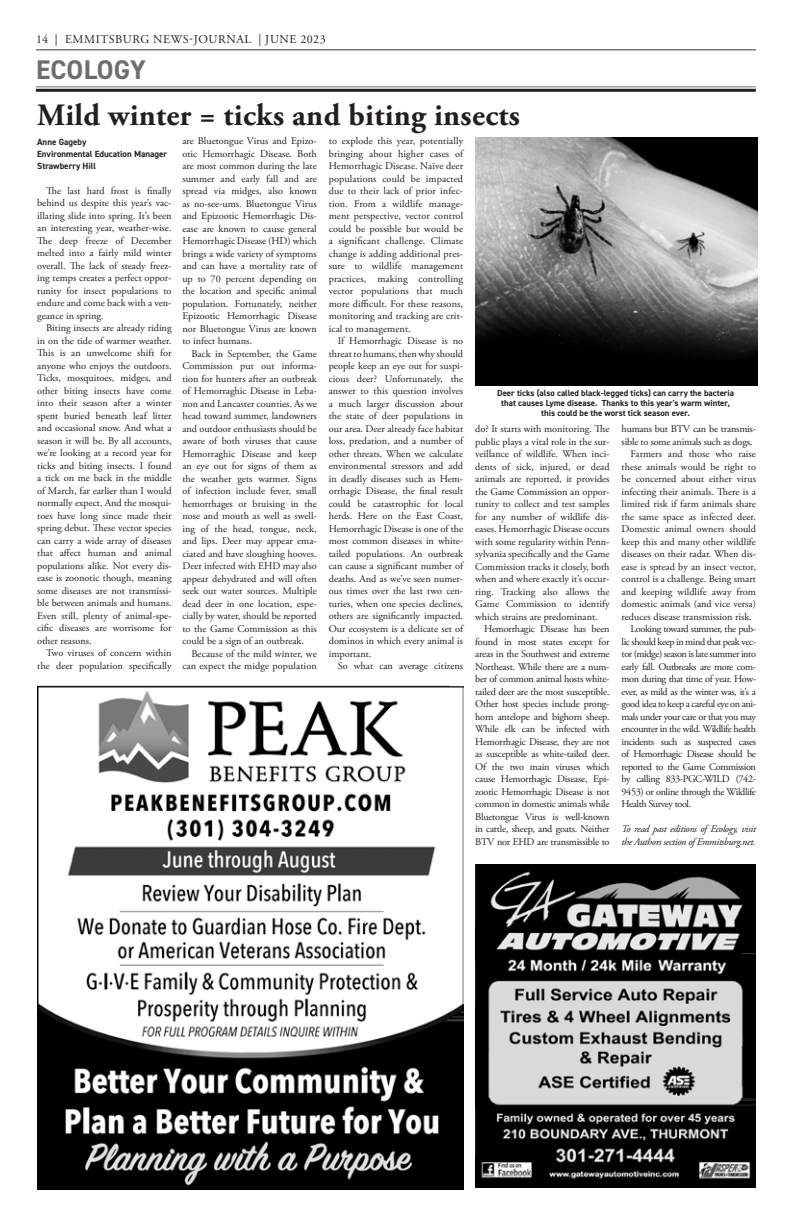
<style>
.page{position:relative;width:792px;height:1224px;background:#fff}
.page>*{position:absolute;margin:0;border:0;box-sizing:border-box;transform-origin:0 0}
.t1{font:700 31px "Adobe Garamond Pro";letter-spacing:.01em;color:#231f20}
.t2{font:700 27px "DIN2014";letter-spacing:.005em;color:#6c6d70}
.t3{font:12px "Adobe Garamond Pro";letter-spacing:.05em;color:#231f20}
.body{font:10.2px/12.5px "Adobe Garamond Pro";color:#231f20;text-align:justify}
.body-2{font:italic 10.2px/12.5px "Adobe Garamond Pro";letter-spacing:-.03em;color:#231f20}
.body-3{font:10.2px/12.5px "Adobe Garamond Pro";letter-spacing:-.02em;color:#231f20}
.author{font:700 9px "DIN2014";color:#231f20}
.t4{font:700 8.8px "DIN2014";color:#231f20}
</style>
<div class="page">
<hr style="left:36px;top:49px;width:720px;height:1px;background:#6c6d70">
<hr style="left:36px;top:86px;width:720px;height:1px;background:#6c6d70">
<hr style="left:36px;top:89px;width:720px;height:3px;background:#231f20">
<img style="left:37px;top:686px;width:426px;height:504px">
<img style="left:475px;top:864px;width:280px;height:324px">
<img style="left:475px;top:138px;width:282px;height:247px">
<p class="t3" style="left:36px;top:32px;width:291px">14 | EMMITSBURG NEWS-JOURNAL | JUNE 2023</p>
<p class="t2" style="left:36px;top:51px;width:111px">ECOLOGY</p>
<p class="t1" style="left:37px;top:97px;width:484px">Mild winter = ticks and biting insects</p>
<p class="author" style="left:37px;top:136px;width:51px">Anne Gageby</p>
<p class="author" style="left:37px;top:148px;width:132px">Environmental Education Manager</p>
<p class="author" style="left:37px;top:160px;width:60px">Strawberry Hill</p>
<p class="body" style="left:37px;top:184px;width:136px;text-indent:9px">The last hard frost is finally behind us despite this year’s vac&shy;illating slide into spring. It’s been an interesting year, weather-wise.<br>The deep freeze of December melted into a fairly mild winter overall. The lack of steady freez&shy;ing temps creates a perfect oppor&shy;tunity for insect populations to endure and come back with a ven&shy;geance in spring.</p>
<p class="body" style="left:37px;top:322px;width:136px;text-indent:9px">Biting insects are already riding in on the tide of warmer weather.<br>This is an unwelcome shift for anyone who enjoys the outdoors.<br>Ticks, mosquitoes, midges, and other biting insects have come into their season after a winter spent buried beneath leaf litter and occasional snow. And what a season it will be. By all accounts, we’re looking at a record year for ticks and biting insects. I found a tick on me back in the middle of March, far earlier than I would normally expect. And the mosqui&shy;toes have long since made their spring debut. These vector species can carry a wide array of diseases that affect human and animal populations alike. Not every dis&shy;ease is zoonotic though, meaning some diseases are not transmissi&shy;ble between animals and humans.<br>Even still, plenty of animal-spe&shy;cific diseases are worrisome for other reasons.</p>
<p class="body" style="left:37px;top:647px;width:136px;text-align:right">Two viruses of concern within the deer population specifically</p>
<p class="body" style="left:182px;top:135px;width:136px">are Bluetongue Virus and Epizo&shy;otic Hemorrhagic Disease. Both are most common during the late summer and early fall and are spread via midges, also known as no-see-ums. Bluetongue Virus and Epizootic Hemorrhagic Dis&shy;ease are known to cause general Hemorrhagic Disease (HD) which brings a wide variety of symptoms and can have a mortality rate of up to 70 percent depending on the location and specific animal population. Fortunately, neither Epizootic Hemorrhagic Disease nor Bluetongue Virus are known to infect humans.</p>
<p class="body" style="left:182px;top:348px;width:136px;text-indent:9px">Back in September, the Game Commission put out informa&shy;tion for hunters after an outbreak of Hemorraghic Disease in Leba&shy;non and Lancaster counties. As we head toward summer, landowners and outdoor enthusiasts should be aware of both viruses that cause Hemorraghic Disease and keep an eye out for signs of them as the weather gets warmer. Signs of infection include fever, small hemorrhages or bruising in the nose and mouth as well as swell&shy;ing of the head, tongue, neck, and lips. Deer may appear ema&shy;ciated and have sloughing hooves.<br>Deer infected with EHD may also appear dehydrated and will often seek out water sources. Multiple dead deer in one location, espe&shy;cially by water, should be reported to the Game Commission as this could be a sign of an outbreak.</p>
<p class="body" style="left:182px;top:648px;width:136px;text-align:right">Because of the mild winter, we can expect the midge population</p>
<p class="body" style="left:329px;top:135px;width:136px">to explode this year, potentially bringing about higher cases of Hemorrhagic Disease. Naïve deer populations could be impacted due to their lack of prior infec&shy;tion. From a wildlife manage&shy;ment perspective, vector control could be possible but would be a significant challenge. Climate change is adding additional pres&shy;sure to wildlife management practices, making controlling vector populations that much more difficult. For these reasons, monitoring and tracking are crit&shy;ical to management.</p>
<p class="body" style="left:329px;top:335px;width:136px;text-indent:9px">If Hemorrhagic Disease is no threat to humans, then why should people keep an eye out for suspi&shy;cious deer? Unfortunately, the answer to this question involves a much larger discussion about the state of deer populations in our area. Deer already face habitat loss, predation, and a number of other threats. When we calculate environmental stressors and add in deadly diseases such as Hem&shy;orrhagic Disease, the final result could be catastrophic for local herds. Here on the East Coast, Hemorrhagic Disease is one of the most common diseases in white&shy;tailed populations. An outbreak can cause a significant number of deaths. And as we’ve seen numer&shy;ous times over the last two cen&shy;turies, when one species declines, others are significantly impacted.<br>Our ecosystem is a delicate set of dominos in which every animal is important.</p>
<p class="body" style="left:338px;top:660px;width:127px">So what can average citizens</p>
<p class="t4" style="left:497px;top:387px;width:238px">Deer ticks (also called black-legged ticks) can carry the bacteria</p>
<p class="t4" style="left:501px;top:397px;width:230px">that causes Lyme disease. Thanks to this year's warm winter,</p>
<p class="t4" style="left:541px;top:407px;width:150px">this could be the worst tick season ever.</p>
<p class="body" style="left:475px;top:423px;width:136px">do? It starts with monitoring. The public plays a vital role in the sur&shy;veillance of wildlife. When inci&shy;dents of sick, injured, or dead animals are reported, it provides the Game Commission an oppor&shy;tunity to collect and test samples for any number of wildlife dis&shy;eases. Hemorrhagic Disease occurs with some regularity within Penn&shy;sylvania specifically and the Game Commission tracks it closely, both when and where exactly it’s occur&shy;ring. Tracking also allows the Game Commission to identify which strains are predominant.</p>
<p class="body" style="left:475px;top:623px;width:136px;text-indent:9px">Hemorrhagic Disease has been found in most states except for areas in the Southwest and extreme Northeast. While there are a num&shy;ber of common animal hosts white&shy;tailed deer are the most susceptible.<br>Other host species include prong&shy;horn antelope and bighorn sheep.<br>While elk can be infected with Hemorrhagic Disease, they are not as susceptible as white-tailed deer.<br>Of the two main viruses which cause Hemorrhagic Disease, Epi&shy;zootic Hemorrhagic Disease is not common in domestic animals while Bluetongue Virus is well-known in cattle, sheep, and goats. Neither BTV nor EHD are transmissible to</p>
<p class="body-3" style="left:622px;top:423px;width:136px">humans but BTV can be transmis&shy;sible to some animals such as dogs.</p>
<p class="body" style="left:622px;top:448px;width:136px;text-indent:9px">Farmers and those who raise these animals would be right to be concerned about either virus infecting their animals. There is a limited risk if farm animals share the same space as infected deer.<br>Domestic animal owners should keep this and many other wildlife diseases on their radar. When dis&shy;ease is spread by an insect vector, control is a challenge. Being smart and keeping wildlife away from domestic animals (and vice versa) reduces disease transmission risk.</p>
<p class="body" style="left:622px;top:623px;width:136px;text-indent:9px">Looking toward summer, the pub&shy;lic should keep in mind that peak vec&shy;tor (midge) season is late summer into early fall. Outbreaks are more com&shy;mon during that time of year. How&shy;ever, as mild as the winter was, it’s a good idea to keep a careful eye on ani&shy;mals under your care or that you may encounter in the wild. Wildlife health incidents such as suspected cases of Hemorrhagic Disease should be reported to the Game Commission by calling 833-PGC-WILD (742- 9453) or online through the Wildlife Health Survey tool.</p>
<p class="body-2" style="left:622px;top:823px;width:136px">To read past editions of Ecology, visit the Authors section of Emmitsburg.net.</p>
</div>
